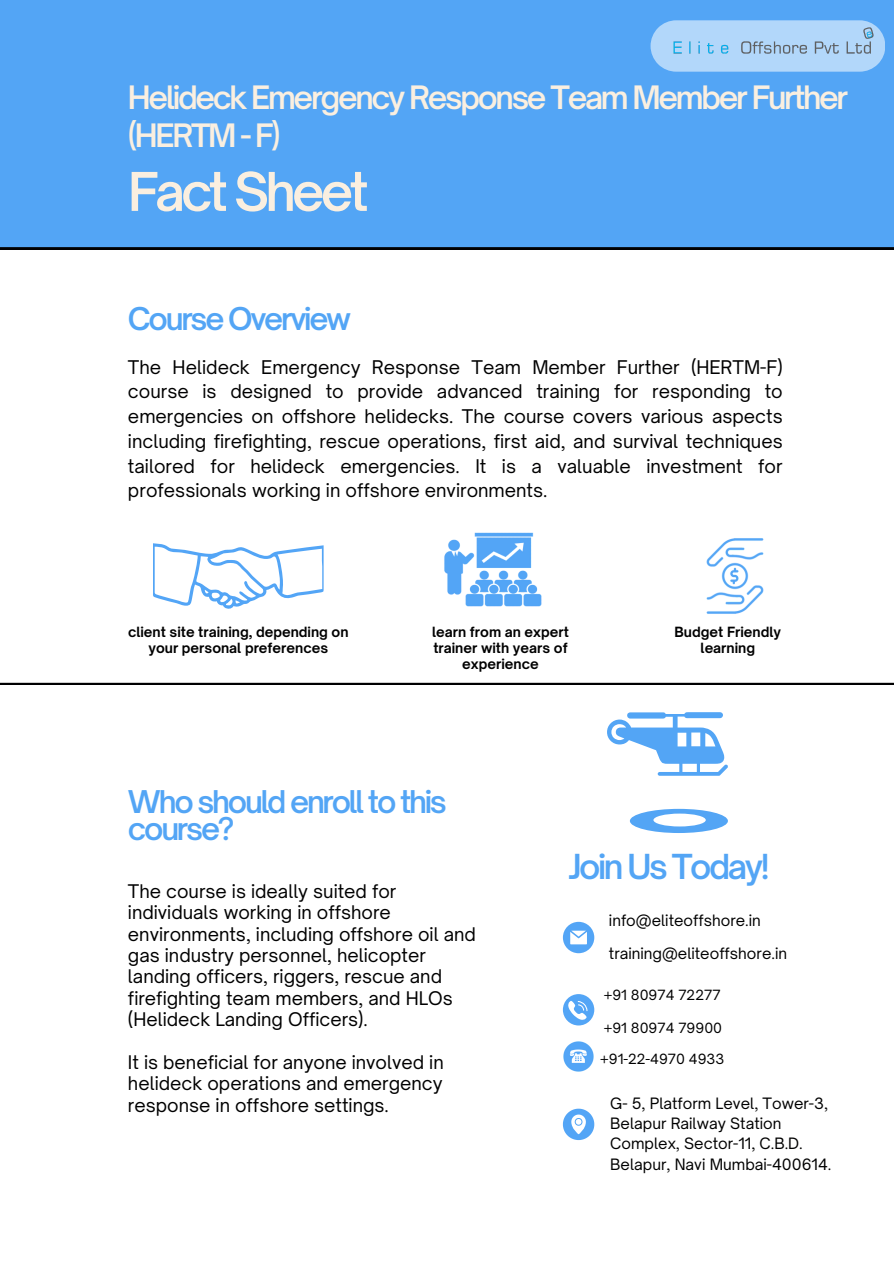
<style>
.page{position:relative;width:894px;height:1264px;background:#fff}
.page>*{position:absolute;margin:0;border:0;box-sizing:border-box;transform-origin:0 0}
.t1{font:600 51px "Open Sauce One";letter-spacing:-.075em;color:#faefe0}
.t2{font:600 33px "Open Sauce One";letter-spacing:-.075em;color:#53a5f5}
.t3{font:600 30.9px/38.2px "Open Sauce One";letter-spacing:-.075em;color:#faefe0}
.t4{font:600 30px/27px "Open Sauce One";letter-spacing:-.075em;color:#53a5f5}
.t5{font:18px/21.3px "Open Sauce One";color:#000001;text-align:justify}
.t6{font:15px/20.2px "Open Sauce One";color:#000001}
.t7{font:700 13.5px/15.8px "Open Sauce One";color:#000001;text-align:center}
.t8{font:13.5px "Open Sauce One";color:#000001}
</style>
<div class="page">
<svg style="left:0;top:249px;width:893px;height:435px"></svg>
<div style="left:0;top:0;width:893px;height:249px;background:#53a5f5"></div>
<svg style="left:562px;top:994px;width:32px;height:31px"></svg>
<svg style="left:562px;top:921px;width:32px;height:32px"></svg>
<svg style="left:562px;top:1108px;width:32px;height:32px"></svg>
<img style="left:563px;top:1041px;width:31px;height:31px">
<svg style="left:629px;top:808px;width:98px;height:25px"></svg>
<svg style="left:607px;top:712px;width:121px;height:63px"></svg>
<svg style="left:153px;top:543px;width:170px;height:66px"></svg>
<img style="left:434px;top:532px;width:116px;height:78px">
<img style="left:696px;top:537px;width:77px;height:77px">
<svg style="left:650px;top:20px;width:235px;height:52px;background:#a5d0f9"></svg>
<img style="left:661px;top:24px;width:224px;height:33px">
<h2 class="t3" style="left:128px;top:78px;width:721px">Helideck Emergency Response Team Member Further (HERTM - F)</h2>
<p class="t1" style="left:128px;top:160px;width:242px">Fact Sheet</p>
<h1 class="t4" style="left:128px;top:305px;width:225px">Course Overview</h1>
<h2 class="t5" style="left:128px;top:354px;width:656px;line-height:24.8px">The Helideck Emergency Response Team Member Further (HERTM-F) course is designed to provide advanced training for responding to emergencies on offshore helidecks. The course covers various aspects including firefighting, rescue operations, first aid, and survival techniques tailored for helideck emergencies. It is a valuable investment for professionals working in offshore environments.</h2>
<p class="t7" style="left:128px;top:624px;width:222px">client site training, depending on your personal preferences</p>
<h4 class="t7" style="left:432px;top:624px;width:138px">learn from an expert trainer with years of experience</h4>
<h4 class="t7" style="left:674px;top:624px;width:108px">Budget Friendly learning</h4>
<h3 class="t4" style="left:128px;top:787px;width:320px">Who should enroll to this course?</h3>
<h3 class="t5" style="left:128px;top:880px;width:349px;text-align:left">The course is ideally suited for individuals working in offshore environments, including offshore oil and gas industry personnel, helicopter landing officers, riggers, rescue and firefighting team members, and HLOs (Helideck Landing Officers).</h3>
<p class="t5" style="left:128px;top:1051px;width:317px">It is beneficial for anyone involved in helideck operations and emergency response in offshore settings.</p>
<h2 class="t2" style="left:568px;top:846px;width:202px">Join Us Today!</h2>
<p class="t6" style="left:608px;top:910px;width:153px">info@eliteoffshore.in</p>
<p class="t6" style="left:608px;top:943px;width:179px">training@eliteoffshore.in</p>
<p class="t8" style="left:603px;top:986px;width:118px">+91 80974 72277</p>
<p class="t8" style="left:603px;top:1019px;width:120px">+91 80974 79900</p>
<p class="t8" style="left:600px;top:1050px;width:126px">+91-22-4970 4933</p>
<p class="t6" style="left:610px;top:1093px;width:222px">G- 5, Platform Level, Tower-3,<br>Belapur Railway Station<br>Complex, Sector-11, C.B.D.<br>Belapur, Navi Mumbai-400614.</p>
</div>
